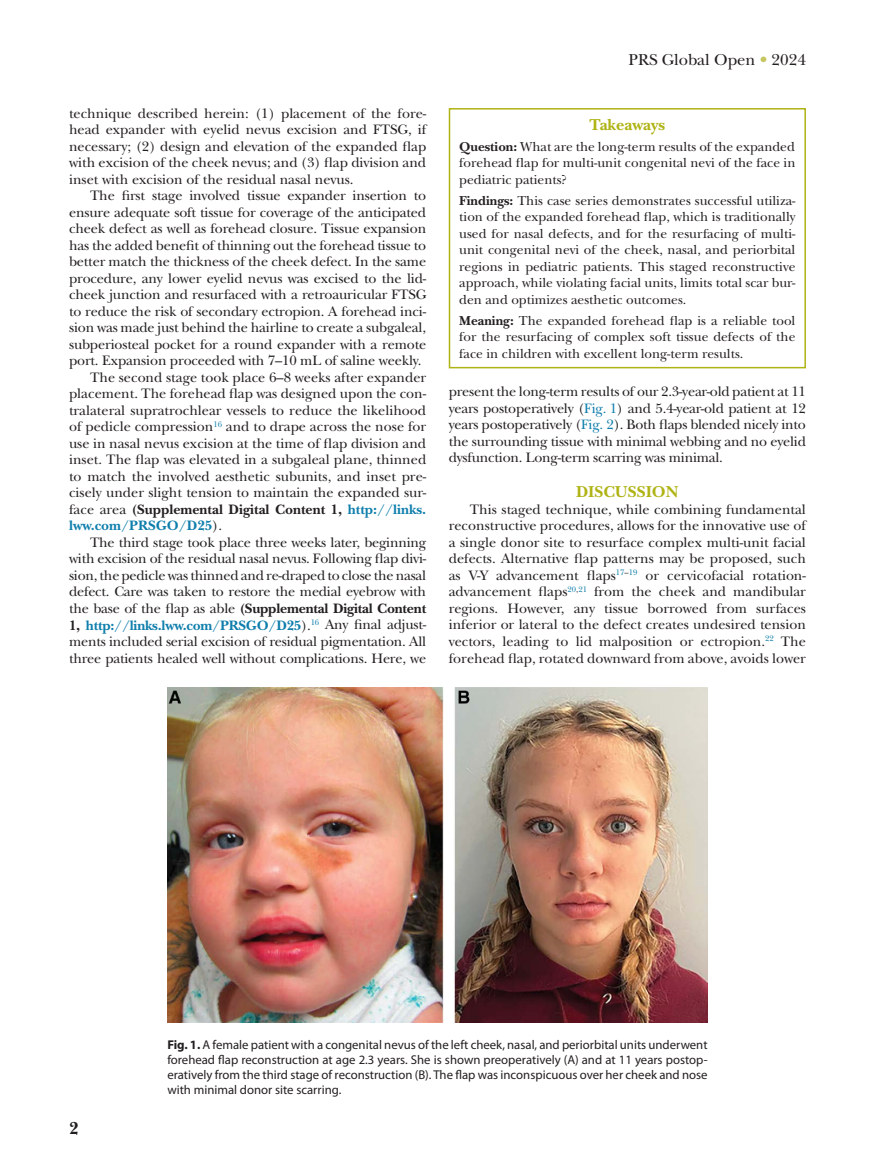
<style>
.page{position:relative;width:878px;height:1175px;background:#fff}
.page>*{position:absolute;margin:0;border:0;box-sizing:border-box;transform-origin:0 0}
.t1{font:700 18px "New Baskerville Std";color:#231f20}
.t2{font:700 16.5px "New Baskerville Std";color:#afb314}
.t3{font:16.5px "New Baskerville Std";color:#231f20}
.t4{font:14.25px/16.5px "New Baskerville Std";letter-spacing:-.01em;color:#231f20;text-align:justify}
.t5{font:700 14.25px "New Baskerville Std";color:#231f20}
.t6{font:700 14.25px "New Baskerville Std";letter-spacing:-.015em;color:#0f7eac}
.t7{font:13.5px/16.5px "New Baskerville Std";color:#231f20;text-align:justify}
.t8{font:12.75px/15px "Myriad Pro";color:#231f20;text-align:justify}
.s1{font-weight:400}
.s2{color:#0f7eac}
.s3{font-weight:400;color:#231f20}
.s4{color:#231f20}
.s5{color:#c5c660}
.s6{font-weight:700}
</style>
<div class="page">
<div style="left:448px;top:108px;width:358px;height:260px;border:2px solid #afb314"></div>
<img style="left:167px;top:688px;width:540px;height:334px">
<p class="t4" style="left:69px;top:105px;width:359px">technique described herein: (1) placement of the fore&shy;head expander with eyelid nevus excision and FTSG, if necessary; (2) design and elevation of the expanded flap with excision of the cheek nevus; and (3) flap division and inset with excision of the residual nasal nevus.</p>
<p class="t4" style="left:90px;top:187px;width:338px">The first stage involved tissue expander insertion to</p>
<p class="t4" style="left:69px;top:204px;width:358px">ensure adequate soft tissue for coverage of the anticipated</p>
<p class="t4" style="left:69px;top:220px;width:359px">cheek defect as well as forehead closure. Tissue expansion</p>
<p class="t4" style="left:69px;top:237px;width:358px">has the added benefit of thinning out the forehead tissue to</p>
<p class="t4" style="left:69px;top:253px;width:358px">better match the thickness of the cheek defect. In the same</p>
<p class="t4" style="left:69px;top:270px;width:359px">procedure, any lower eyelid nevus was excised to the lid-</p>
<p class="t4" style="left:69px;top:286px;width:359px">cheek junction and resurfaced with a retroauricular FTSG</p>
<p class="t4" style="left:69px;top:303px;width:358px">to reduce the risk of secondary ectropion. A forehead inci-</p>
<p class="t4" style="left:69px;top:319px;width:358px">sion was made just behind the hairline to create a subgaleal,</p>
<p class="t4" style="left:69px;top:336px;width:358px">subperiosteal pocket for a round expander with a remote</p>
<p class="t4" style="left:69px;top:352px;width:354px">port. Expansion proceeded with 7–10 mL of saline weekly.</p>
<p class="t4" style="left:90px;top:369px;width:338px">The second stage took place 6–8 weeks after expander</p>
<p class="t4" style="left:69px;top:385px;width:359px">placement. The forehead flap was designed upon the con-</p>
<p class="t4" style="left:69px;top:402px;width:358px">tralateral supratrochlear vessels to reduce the likelihood</p>
<p class="t4" style="left:69px;top:418px;width:359px">of pedicle compression<sup>16</sup> and to drape across the nose for</p>
<p class="t4" style="left:69px;top:435px;width:358px">use in nasal nevus excision at the time of flap division and</p>
<p class="t4" style="left:69px;top:451px;width:359px">inset. The flap was elevated in a subgaleal plane, thinned</p>
<p class="t4" style="left:69px;top:468px;width:359px">to match the involved aesthetic subunits, and inset pre-</p>
<p class="t4" style="left:69px;top:484px;width:359px">cisely under slight tension to maintain the expanded sur-</p>
<p class="t5" style="left:69px;top:501px;width:359px"><span class="s1">face area</span> (Supplemental Digital Content 1, <span class="s2">http://links.</span></p>
<p class="t6" style="left:69px;top:517px;width:155px">lww.com/PRSGO/D25<span class="s3">).</span></p>
<p class="t4" style="left:90px;top:534px;width:337px">The third stage took place three weeks later, beginning</p>
<p class="t4" style="left:69px;top:550px;width:359px">with excision of the residual nasal nevus. Following flap divi-</p>
<p class="t4" style="left:69px;top:567px;width:359px">sion, the pedicle was thinned and re-draped to close the nasal</p>
<p class="t4" style="left:69px;top:583px;width:358px">defect. Care was taken to restore the medial eyebrow with</p>
<p class="t5" style="left:69px;top:600px;width:358px"><span class="s1">the base of the flap as able</span> (Supplemental Digital Content</p>
<p class="t6" style="left:69px;top:616px;width:359px"><span class="s4">1,</span> http://links.lww.com/PRSGO/D25<span class="s3">).</span><sup>16</sup> <span class="s3">Any final adjust-</span></p>
<p class="t4" style="left:69px;top:633px;width:358px">ments included serial excision of residual pigmentation. All</p>
<p class="t4" style="left:69px;top:649px;width:358px">three patients healed well without complications. Here, we</p>
<p class="t3" style="left:628px;top:50px;width:179px">PRS Global Open <span class="s5">•</span> 2024</p>
<p class="t2" style="left:589px;top:115px;width:77px">Takeaways</p>
<p class="t7" style="left:459px;top:138px;width:338px"><span class="s6">Question:</span> What are the long-term results of the expanded forehead flap for multi-unit congenital nevi of the face in pediatric patients?</p>
<p class="t7" style="left:459px;top:192px;width:338px"><span class="s6">Findings:</span> This case series demonstrates successful utiliza&shy;tion of the expanded forehead flap, which is traditionally used for nasal defects, and for the resurfacing of multi&shy;unit congenital nevi of the cheek, nasal, and periorbital regions in pediatric patients. This staged reconstructive approach, while violating facial units, limits total scar bur&shy;den and optimizes aesthetic outcomes.</p>
<p class="t7" style="left:459px;top:312px;width:338px"><span class="s6">Meaning:</span> The expanded forehead flap is a reliable tool for the resurfacing of complex soft tissue defects of the face in children with excellent long-term results.</p>
<p class="t4" style="left:449px;top:383px;width:359px">present the long-term results of our 2.3-year-old patient at 11 years postoperatively (<span class="s2">Fig. 1</span>) and 5.4-year-old patient at 12 years postoperatively (<span class="s2">Fig. 2</span>). Both flaps blended nicely into the surrounding tissue with minimal webbing and no eyelid dysfunction. Long-term scarring was minimal.</p>
<p class="t2" style="left:576px;top:482px;width:104px">DISCUSSION</p>
<p class="t4" style="left:448px;top:501px;width:359px;text-indent:21px">This staged technique, while combining fundamental reconstructive procedures, allows for the innovative use of a single donor site to resurface complex multi-unit facial defects. Alternative flap patterns may be proposed, such as V-Y advancement flaps<sup>17</sup><sup>–</sup><sup>19</sup> or cervicofacial rotation&shy;advancement flaps<sup>20</sup><sup>,</sup><sup>21</sup> from the cheek and mandibular regions. However, any tissue borrowed from surfaces inferior or lateral to the defect creates undesired tension vectors, leading to lid malposition or ectropion.<sup>22</sup> The forehead flap, rotated downward from above, avoids lower</p>
<p class="t1" style="left:69px;top:1118px;width:11px">2</p>
<p class="t8" style="left:167px;top:1037px;width:542px"><span class="s6">Fig. 1.</span> A female patient with a congenital nevus of the left cheek, nasal, and periorbital units underwent forehead flap reconstruction at age 2.3 years. She is shown preoperatively (A) and at 11 years postop&shy;eratively from the third stage of reconstruction (B). The flap was inconspicuous over her cheek and nose with minimal donor site scarring.</p>
</div>
